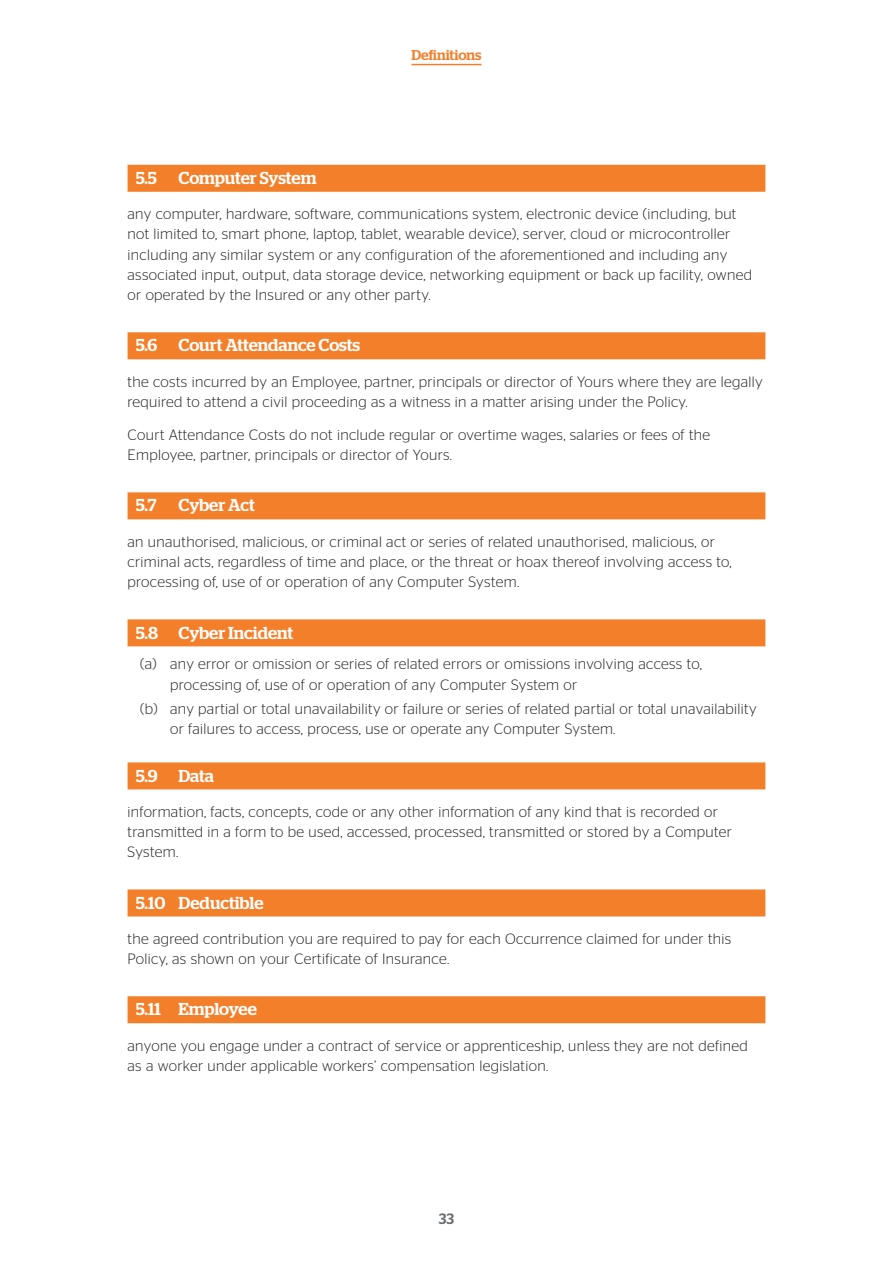
<style>
.page{position:relative;width:893px;height:1263px;background:#fff}
.page>*{position:absolute;margin:0;border:0;box-sizing:border-box;transform-origin:0 0}
.t1{font:500 17.25px "Stag";color:#fff}
.t2{font:300 15px/20.2px "Stag Sans";letter-spacing:.025em;color:#231f20}
.t3{font:500 15px "Stag Sans";color:#6c6d70}
.t4{font:500 14.25px "Stag";color:#f47f2a}
</style>
<div class="page">
<hr style="left:411px;top:64px;width:70px;height:1px;background:#f47f2a">
<div style="left:128px;top:165px;width:637px;height:27px;background:#f47f2a"></div>
<div style="left:128px;top:332px;width:637px;height:27px;background:#f47f2a"></div>
<div style="left:128px;top:492px;width:637px;height:27px;background:#f47f2a"></div>
<div style="left:128px;top:619px;width:637px;height:27px;background:#f47f2a"></div>
<div style="left:128px;top:762px;width:637px;height:27px;background:#f47f2a"></div>
<div style="left:128px;top:889px;width:637px;height:27px;background:#f47f2a"></div>
<div style="left:128px;top:996px;width:637px;height:27px;background:#f47f2a"></div>
<p class="t4" style="left:411px;top:46px;width:72px">Definitions</p>
<p class="t1" style="left:136px;top:168px;width:22px">5.5</p>
<p class="t1" style="left:179px;top:168px;width:139px">Computer System</p>
<p class="t2" style="left:128px;top:203px;width:626px">any computer, hardware, software, communications system, electronic device (including, but not limited to, smart phone, laptop, tablet, wearable device), server, cloud or microcontroller including any similar system or any configuration of the aforementioned and including any associated input, output, data storage device, networking equipment or back up facility, owned or operated by the Insured or any other party.</p>
<p class="t1" style="left:136px;top:335px;width:225px">5.6 Court Attendance Costs</p>
<p class="t2" style="left:128px;top:371px;width:637px">the costs incurred by an Employee, partner, principals or director of Yours where they are legally required to attend a civil proceeding as a witness in a matter arising under the Policy.</p>
<p class="t2" style="left:128px;top:424px;width:584px">Court Attendance Costs do not include regular or overtime wages, salaries or fees of the<br>Employee, partner, principals or director of Yours.</p>
<p class="t1" style="left:136px;top:495px;width:22px">5.7</p>
<p class="t1" style="left:179px;top:495px;width:78px">Cyber Act</p>
<p class="t2" style="left:128px;top:531px;width:606px">an unauthorised, malicious, or criminal act or series of related unauthorised, malicious, or criminal acts, regardless of time and place, or the threat or hoax thereof involving access to, processing of, use of or operation of any Computer System.</p>
<p class="t1" style="left:136px;top:622px;width:158px">5.8 Cyber Incident</p>
<p class="t2" style="left:170px;top:654px;width:533px;text-indent:-30px">(a) any error or omission or series of related errors or omissions involving access to, processing of, use of or operation of any Computer System or</p>
<p class="t2" style="left:170px;top:699px;width:588px;text-indent:-30px">(b) any partial or total unavailability or failure or series of related partial or total unavailability or failures to access, process, use or operate any Computer System.</p>
<p class="t1" style="left:136px;top:765px;width:80px">5.9 Data</p>
<p class="t2" style="left:128px;top:801px;width:606px">information, facts, concepts, code or any other information of any kind that is recorded or transmitted in a form to be used, accessed, processed, transmitted or stored by a Computer<br>System.</p>
<p class="t1" style="left:136px;top:892px;width:129px">5.10 Deductible</p>
<p class="t2" style="left:128px;top:928px;width:605px">the agreed contribution you are required to pay for each Occurrence claimed for under this<br>Policy, as shown on your Certificate of Insurance.</p>
<p class="t1" style="left:136px;top:999px;width:122px">5.11 Employee</p>
<p class="t2" style="left:128px;top:1035px;width:622px">anyone you engage under a contract of service or apprenticeship, unless they are not defined as a worker under applicable workers’ compensation legislation.</p>
<p class="t3" style="left:439px;top:1210px;width:17px">33</p>
</div>
